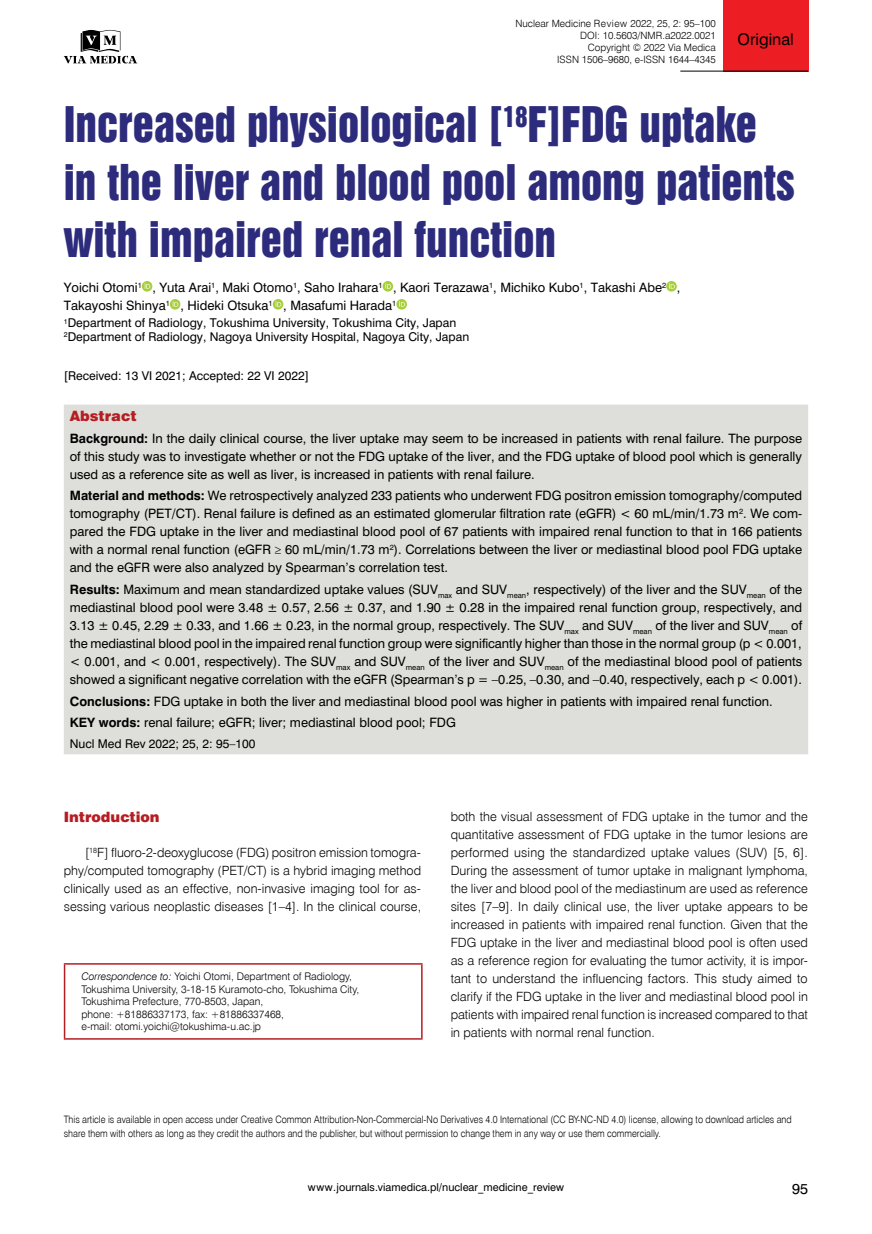
<style>
.page{position:relative;width:872px;height:1234px;background:#fff}
.page>*{position:absolute;margin:0;border:0;box-sizing:border-box;transform-origin:0 0}
.t1{font:45px/57px "Swis 921 EU";color:#2c2b7c;scale:.96 1}
.t2{font:15px "Swis 721 PL";color:#000}
.t3{font:14.25px "Swis 721 Blk EU";color:#b61d22}
.t4{font:13.5px "Swis 721 PL";color:#000}
.t5{font:12.75px/18px "Swis 721 Lt EU";color:#000;text-align:justify}
.t6{font:12px/18px "Swis 721 PL";color:#000;text-align:justify}
.t7{font:11.25px/13.5px "Swis 721 PL";color:#000}
.t8{font:10.5px/12.6px "Swis 721 Lt EU";color:#000}
.t9{font:10.2px/13.5px "Swis 721 Lt EU";color:#000;scale:.89 1}
.t10{font:10.05px/12px "Swis 721 Lt EU";color:#000;text-align:right}
.t11{font:10.05px "Swis 721 PL";color:#000}
.s1{font-weight:700}
.s2{font-style:italic}
</style>
<div class="page">
<svg style="left:64px;top:30px;width:73px;height:34px"></svg>
<svg style="left:142px;top:281px;width:10px;height:10px"></svg>
<svg style="left:145px;top:283px;width:5px;height:6px"></svg>
<div style="left:382px;top:281px;width:11px;height:10px;background:#a6ce39;border-radius:50%"></div>
<svg style="left:385px;top:283px;width:6px;height:6px"></svg>
<div style="left:666px;top:281px;width:11px;height:10px;background:#a6ce39;border-radius:50%"></div>
<svg style="left:669px;top:283px;width:6px;height:6px"></svg>
<svg style="left:170px;top:299px;width:10px;height:10px"></svg>
<svg style="left:173px;top:301px;width:5px;height:6px"></svg>
<svg style="left:273px;top:299px;width:10px;height:10px"></svg>
<svg style="left:275px;top:301px;width:6px;height:6px"></svg>
<div style="left:396px;top:299px;width:11px;height:10px;background:#a6ce39;border-radius:50%"></div>
<svg style="left:399px;top:301px;width:6px;height:6px"></svg>
<div style="left:64px;top:404px;width:744px;height:350px;background:#dedfda"></div>
<hr style="left:64px;top:962px;width:358px;height:2px;background:#b61d22">
<hr style="left:64px;top:964px;width:1px;height:73px;background:#b61d22">
<hr style="left:421px;top:964px;width:1px;height:73px;background:#b61d22">
<hr style="left:64px;top:1037px;width:358px;height:2px;background:#b61d22">
<div style="left:723px;top:0;width:85px;height:71px;background:#ed1d24"></div>
<hr style="left:680px;top:71px;width:128px;height:1px;background:#000">
<p class="t10" style="left:515px;top:18px;width:202px">Nuclear Medicine Review 2022, 25, 2: 95–100<br>DOI: 10.5603/NMR.a2022.0021<br>Copyright © 2022 Via Medica<br>ISSN 1506–9680, e-ISSN 1644–4345</p>
<p class="t2" style="left:737px;top:30px;width:58px">Original</p>
<h1 class="t1" style="left:64px;top:96px;width:763px">Increased physiological [<sup>18</sup>F]FDG uptake in the liver and blood pool among patients with impaired renal function</h1>
<p class="t6" style="left:64px;top:278px;width:618px">Yoichi Otomi<sup>1</sup> , Yuta Arai<sup>1</sup>, Maki Otomo<sup>1</sup>, Saho Irahara<sup>1</sup> , Kaori Terazawa<sup>1</sup>, Michiko Kubo<sup>1</sup>, Takashi Abe<sup>2</sup> ,<br>Takayoshi Shinya<sup>1</sup> , Hideki Otsuka<sup>1</sup> , Masafumi Harada<sup>1</sup></p>
<p class="t7" style="left:64px;top:316px;width:407px"><sup>1</sup>Department of Radiology, Tokushima University, Tokushima City, Japan<br><sup>2</sup>Department of Radiology, Nagoya University Hospital, Nagoya City, Japan</p>
<p class="t7" style="left:64px;top:368px;width:247px">[Received: 13 VI 2021; Accepted: 22 VI 2022]</p>
<p class="t3" style="left:70px;top:406px;width:68px">Abstract</p>
<p class="t6" style="left:70px;top:429px;width:734px"><span class="s1">Background:</span> In the daily clinical course, the liver uptake may seem to be increased in patients with renal failure. The purpose of this study was to investigate whether or not the FDG uptake of the liver, and the FDG uptake of blood pool which is generally used as a reference site as well as liver, is increased in patients with renal failure.</p>
<p class="t6" style="left:70px;top:486px;width:734px"><span class="s1">Material and methods:</span> We retrospectively analyzed 233 patients who underwent FDG positron emission tomography/computed tomography (PET/CT). Renal failure is defined as an estimated glomerular filtration rate (eGFR) &lt; 60 mL/min/1.73 m<sup>2</sup>. We com&shy;pared the FDG uptake in the liver and mediastinal blood pool of 67 patients with impaired renal function to that in 166 patients with a normal renal function (eGFR ≥ 60 mL/min/1.73 m<sup>2</sup>). Correlations between the liver or mediastinal blood pool FDG uptake and the eGFR were also analyzed by Spearman’s correlation test.</p>
<p class="t6" style="left:70px;top:580px;width:734px"><span class="s1">Results:</span> Maximum and mean standardized uptake values (SUV<sub>max</sub> and SUV<sub>mean</sub>, respectively) of the liver and the SUV<sub>mean</sub> of the mediastinal blood pool were 3.48 ± 0.57, 2.56 ± 0.37, and 1.90 ± 0.28 in the impaired renal function group, respectively, and 3.13 ± 0.45, 2.29 ± 0.33, and 1.66 ± 0.23, in the normal group, respectively. The SUV<sub>max</sub> and SUV<sub>mean</sub> of the liver and SUV<sub>mean</sub> of the mediastinal blood pool in the impaired renal function group were significantly higher than those in the normal group (p &lt; 0.001, &lt; 0.001, and &lt; 0.001, respectively). The SUV<sub>max</sub> and SUV<sub>mean</sub> of the liver and SUV<sub>mean</sub> of the mediastinal blood pool of patients showed a significant negative correlation with the eGFR (Spearman’s p = –0.25, –0.30, and –0.40, respectively, each p &lt; 0.001).</p>
<p class="t6" style="left:70px;top:690px;width:704px;line-height:21.6px"><span class="s1">Conclusions:</span> FDG uptake in both the liver and mediastinal blood pool was higher in patients with impaired renal function.<br><span class="s1">KEY words:</span> renal failure; eGFR; liver; mediastinal blood pool; FDG</p>
<p class="t7" style="left:70px;top:737px;width:187px">Nucl Med Rev 2022; 25, 2: 95–100</p>
<p class="t3" style="left:64px;top:808px;width:97px">Introduction</p>
<p class="t5" style="left:64px;top:843px;width:359px;text-indent:21px">[<sup>18</sup>F] fluoro-2-deoxyglucose (FDG) positron emission tomogra&shy;phy/computed tomography (PET/CT) is a hybrid imaging method clinically used as an effective, non-invasive imaging tool for as&shy;sessing various neoplastic diseases [1–4]. In the clinical course,</p>
<p class="t8" style="left:82px;top:969px;width:279px"><span class="s2">Correspondence to:</span> Yoichi Otomi, Department of Radiology, Tokushima University, 3-18-15 Kuramoto-cho, Tokushima City, Tokushima Prefecture, 770-8503, Japan,<br>phone: +81886337173, fax: +81886337468,<br>e-mail: otomi.yoichi@tokushima-u.ac.jp</p>
<p class="t5" style="left:450px;top:807px;width:359px">both the visual assessment of FDG uptake in the tumor and the quantitative assessment of FDG uptake in the tumor lesions are performed using the standardized uptake values (SUV) [5, 6].<br>During the assessment of tumor uptake in malignant lymphoma, the liver and blood pool of the mediastinum are used as reference sites [7–9]. In daily clinical use, the liver uptake appears to be increased in patients with impaired renal function. Given that the FDG uptake in the liver and mediastinal blood pool is often used as a reference region for evaluating the tumor activity, it is impor&shy;tant to understand the influencing factors. This study aimed to clarify if the FDG uptake in the liver and mediastinal blood pool in patients with impaired renal function is increased compared to that in patients with normal renal function.</p>
<p class="t9" style="left:64px;top:1112px;width:819px">This article is available in open access under Creative Common Attribution-Non-Commercial-No Derivatives 4.0 International (CC BY-NC-ND 4.0) license, allowing to download articles and share them with others as long as they credit the authors and the publisher, but without permission to change them in any way or use them commercially.</p>
<p class="t11" style="left:308px;top:1180px;width:258px">www.journals.viamedica.pl/nuclear_medicine_review</p>
<p class="t4" style="left:792px;top:1179px;width:17px">95</p>
</div>
